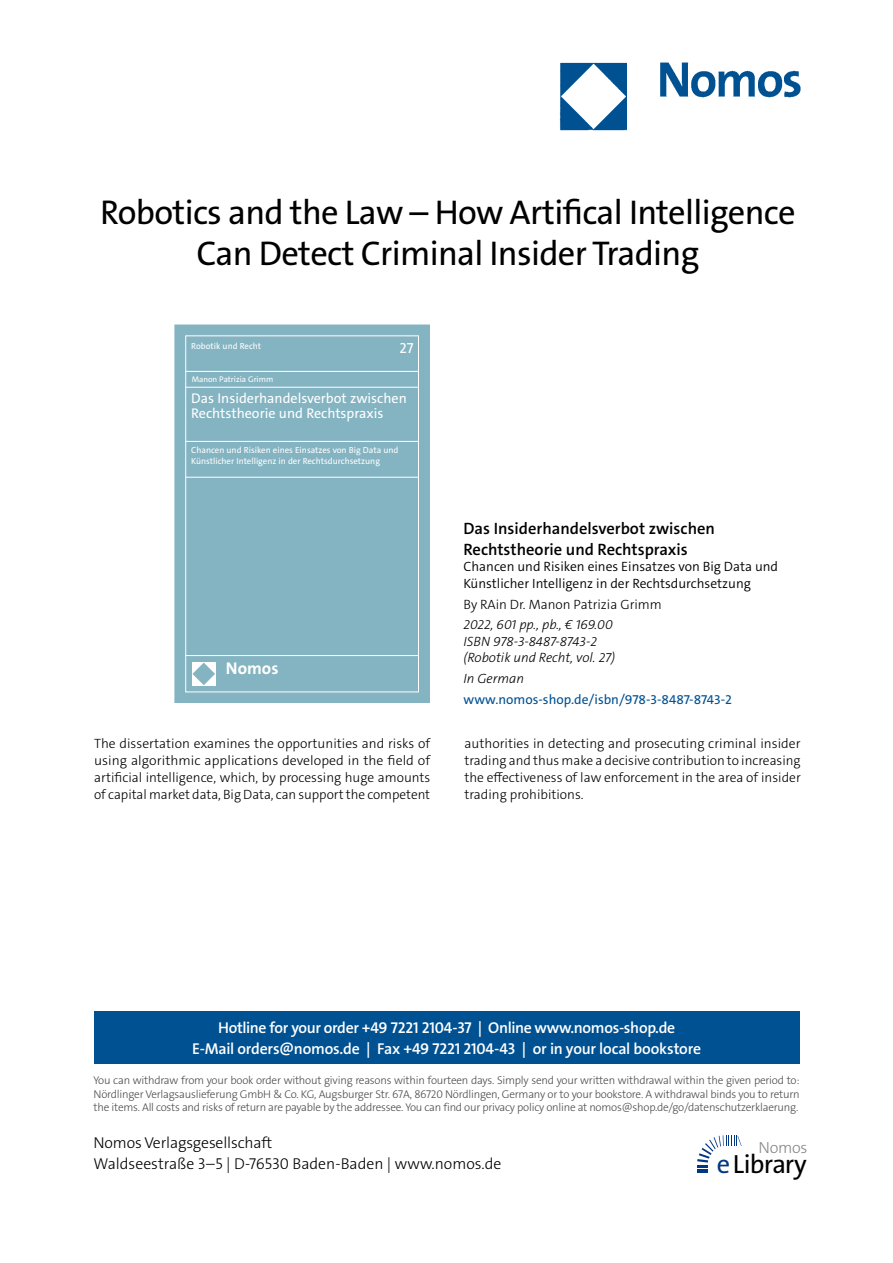
<style>
.page{position:relative;width:893px;height:1263px;background:#fff}
.page>*{position:absolute;margin:0;border:0;box-sizing:border-box;transform-origin:0 0}
._000_Headline{font:34.5px/41.4px "The Sans Os F";letter-spacing:-.02em;color:#000;text-align:center}
.t1{font:26.4px "The Sans Os F";letter-spacing:-.03em;color:#000}
.t2{font:700 17.1px "The Sans C5";color:#fff}
._001_Buchtitel{font:600 16.5px/21px "The Sans C5";color:#000}
.t3{font:300 16.2px "The Sans Os F";letter-spacing:-.02em;color:#87888a}
.t4{font:600 15.75px/21px "The Sans Os F";letter-spacing:-.02em;color:#fff;text-align:center}
.t5{font:300 15.75px/21px "The Sans Os F";color:#000}
.t6{font:14.7px "The Sans C5";color:#fff}
.t7{font:14.1px/15.3px "The Sans C5";color:#fff}
._005_FließtextENGLIS{font:300 13.5px/17.2px "The Sans C5";color:#000;text-align:justify}
._002_Untertitel{font:300 13.5px/16.5px "The Sans C5";color:#000}
._004_Bibilo{font:italic 300 13.5px/16.5px "The Sans C5";color:#000}
._004_Bibilo-2{font:13.5px "The Sans C5";color:#005192}
._003_Autor{font:300 13.5px "The Sans C5";color:#000}
.t8{font:300 11.25px/13.5px "The Sans Os F";letter-spacing:-.02em;color:#4b4b4d;text-align:justify}
.t9{font:8.85px/10.6px "The Sans C5";color:#fff}
.t10{font:8.25px "The Sans C5";color:#fff}
.s1{color:#003882}
</style>
<div class="page">
<div style="left:94px;top:1011px;width:705px;height:52px;background:#005192"></div>
<svg style="left:697px;top:1135px;width:45px;height:38px"></svg>
<img style="left:559px;top:62px;width:242px;height:69px">
<div style="left:175px;top:325px;width:254px;height:378px;background:#84b4c2"></div>
<div style="left:175px;top:325px;width:255px;height:378px;border:1px solid #84b4c2"></div>
<div style="left:185px;top:336px;width:234px;height:356px;border:1px solid #fff"></div>
<hr style="left:185px;top:371px;width:234px;height:1px;background:#fff">
<hr style="left:185px;top:441px;width:234px;height:1px;background:#fff">
<hr style="left:185px;top:477px;width:234px;height:1px;background:#fff">
<hr style="left:185px;top:655px;width:234px;height:1px;background:#fff">
<div style="left:192px;top:662px;width:23px;height:23px;background:#fff"></div>
<svg style="left:192px;top:663px;width:23px;height:22px"></svg>
<hr style="left:185px;top:387px;width:234px;height:1px;background:#fff">
<p class="_000_Headline" style="left:100px;top:192px;width:697px">Robotics and the Law – How Artifical Intelligence<br>Can Detect Criminal Insider Trading</p>
<p class="t9" style="left:191px;top:340px;width:71px">Robotik und Recht</p>
<h3 class="t6" style="left:399px;top:339px;width:16px">27</h3>
<p class="t10" style="left:192px;top:374px;width:83px">Manon Patrizia Grimm</p>
<p class="t7" style="left:191px;top:390px;width:217px">Das Insiderhandelsverbot zwischen<br>Rechtstheorie und Rechtspraxis</p>
<p class="t9" style="left:191px;top:445px;width:209px">Chancen und Risiken eines Einsatzes von Big Data und<br>Künstlicher Intelligenz in der Rechtsdurchsetzung</p>
<h3 class="t2" style="left:226px;top:657px;width:54px">Nomos</h3>
<p class="_001_Buchtitel" style="left:463px;top:518px;width:253px">Das Insiderhandelsverbot zwischen<br>Rechtstheorie und Rechtspraxis</p>
<p class="_002_Untertitel" style="left:463px;top:558px;width:316px">Chancen und Risiken eines Einsatzes von Big Data und<br>Künstlicher Intelligenz in der Rechtsdurchsetzung</p>
<p class="_003_Autor" style="left:463px;top:595px;width:200px">By RAin Dr. Manon Patrizia Grimm</p>
<p class="_004_Bibilo" style="left:463px;top:616px;width:153px">2022, 601 pp., pb., € 169.00<br>ISBN 978-3-8487-8743-2 (Robotik und Recht, vol. 27)</p>
<p class="_004_Bibilo" style="left:463px;top:670px;width:62px">In German</p>
<p class="_004_Bibilo-2" style="left:463px;top:690px;width:270px">www.nomos-shop.de/isbn/978-3-8487-8743-2</p>
<p class="_005_FließtextENGLIS" style="left:94px;top:734px;width:338px">The dissertation examines the opportunities and risks of using algorithmic applications developed in the field of artificial intelligence, which, by processing huge amounts of capital market data, Big Data, can support the competent</p>
<p class="_005_FließtextENGLIS" style="left:464px;top:734px;width:338px">authorities in detecting and prosecuting criminal insider trading and thus make a decisive contribution to increasing the effectiveness of law enforcement in the area of insider trading prohibitions.</p>
<h3 class="t4" style="left:192px;top:1017px;width:510px">Hotline for your order +49 7221 2104-37 | Online www.nomos-shop.de<br>E-Mail orders@nomos.de | Fax +49 7221 2104-43 | or in your local bookstore</h3>
<p class="t8" style="left:94px;top:1074px;width:708px">You can withdraw from your book order without giving reasons within fourteen days. Simply send your written withdrawal within the given period to:<br>Nördlinger Verlagsauslieferung GmbH &amp; Co. KG, Augsburger Str. 67A, 86720 Nördlingen, Germany or to your bookstore. A withdrawal binds you to return the items. All costs and risks of return are payable by the addressee. You can find our privacy policy online at nomos@shop.de/go/datenschutzerklaerung.</p>
<h3 class="t5" style="left:94px;top:1133px;width:409px">Nomos Verlagsgesellschaft<br>Waldseestraße 3–5 | D-76530 Baden-Baden | www.nomos.de</h3>
<h3 class="t3" style="left:758px;top:1137px;width:51px">Nomos</h3>
<h2 class="t1" style="left:717px;top:1147px;width:91px"><span class="s1">e</span>Library</h2>
</div>
